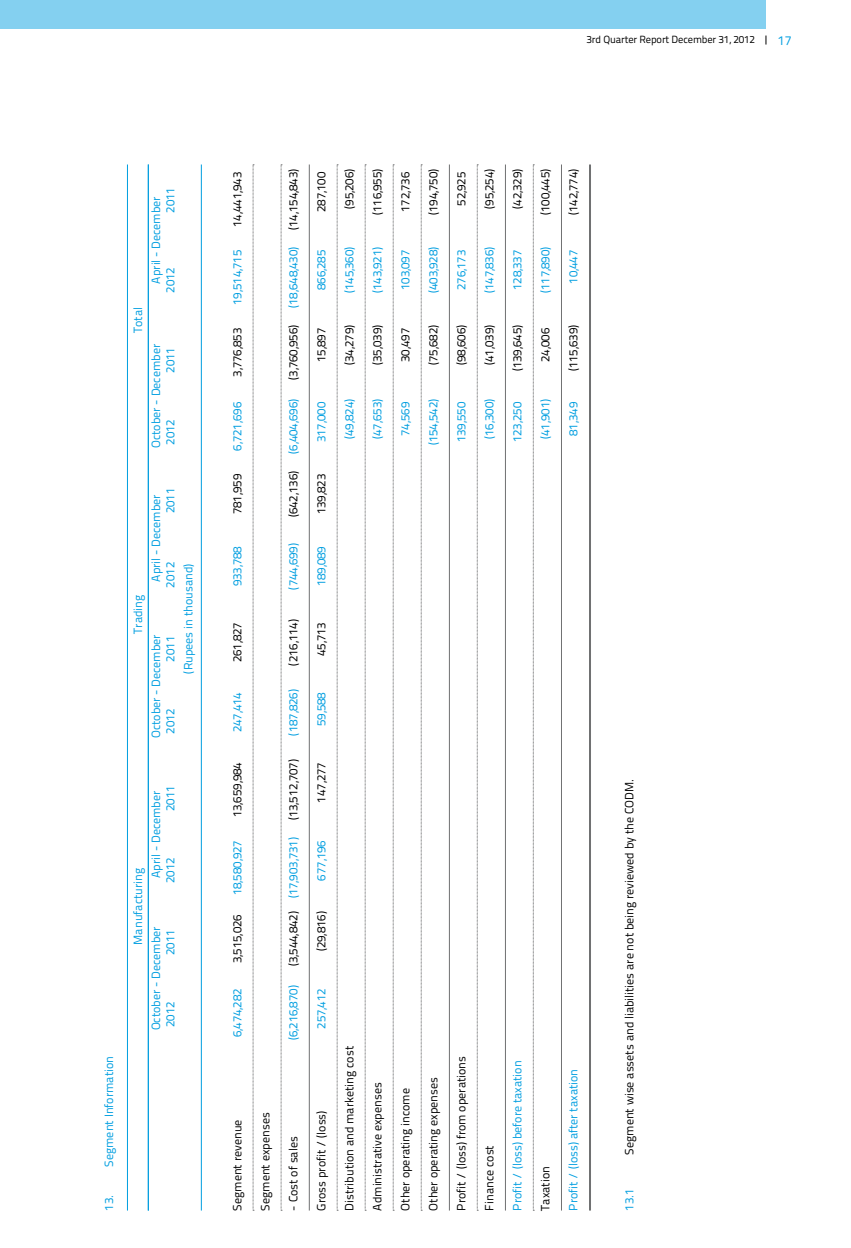
<style>
.page{position:relative;width:851px;height:1248px;background:#fff}
.page>*{position:absolute;margin:0;border:0;box-sizing:border-box;transform-origin:0 0}
.t1{font:13px "Titillium Text 22 L";color:#009ee0}
.t2{font:12px "Titillium Text 22 L";color:#009ee0}
.t3{font:12px "Titillium Text 22 L";color:#000}
.t4{font:10.4px "Titillium Text 22 L";letter-spacing:-.01em;color:#000}
.s1{color:#000}
</style>
<div class="page">
<div style="left:0;top:0;width:765px;height:28px;background:#84d0f0"></div>
<hr style="left:127px;top:164px;width:1px;height:1046px;background:#009ee0">
<hr style="left:148px;top:164px;width:1px;height:1046px;background:#009ee0">
<hr style="left:201px;top:164px;width:1px;height:1046px;background:#009ee0">
<svg style="left:253px;top:164px;width:1px;height:1046px"></svg>
<svg style="left:281px;top:164px;width:1px;height:1046px"></svg>
<hr style="left:309px;top:164px;width:1px;height:1046px;background:#707172">
<svg style="left:337px;top:164px;width:1px;height:1046px"></svg>
<svg style="left:365px;top:164px;width:1px;height:1046px"></svg>
<svg style="left:393px;top:164px;width:1px;height:1046px"></svg>
<svg style="left:421px;top:164px;width:1px;height:1046px"></svg>
<hr style="left:449px;top:164px;width:1px;height:1046px;background:#707172">
<svg style="left:477px;top:164px;width:1px;height:1046px"></svg>
<hr style="left:505px;top:164px;width:1px;height:1046px;background:#707172">
<svg style="left:533px;top:164px;width:1px;height:1046px"></svg>
<hr style="left:561px;top:164px;width:1px;height:1046px;background:#707172">
<hr style="left:589px;top:164px;width:2px;height:1046px;background:#707172">
<p class="t4" style="left:586px;top:32px;width:170px">3rd Quarter Report December 31, 2012</p>
<p class="t1" style="left:777px;top:30px;width:15px">17</p>
<p class="t2" style="left:129px;top:333px;width:27px;rotate:-90deg">Total</p>
<p class="t2" style="left:161px;top:213px;width:27px;rotate:-90deg">2011</p>
<p class="t2" style="left:147px;top:283px;width:89px;rotate:-90deg">April - December</p>
<p class="t2" style="left:161px;top:293px;width:27px;rotate:-90deg">2012</p>
<p class="t2" style="left:147px;top:448px;width:105px;rotate:-90deg">October - December</p>
<p class="t2" style="left:161px;top:373px;width:27px;rotate:-90deg">2011</p>
<p class="t2" style="left:161px;top:445px;width:27px;rotate:-90deg">2012</p>
<p class="t2" style="left:161px;top:513px;width:27px;rotate:-90deg">2011</p>
<p class="t2" style="left:147px;top:581px;width:89px;rotate:-90deg">April - December</p>
<p class="t2" style="left:161px;top:587px;width:27px;rotate:-90deg">2012</p>
<p class="t2" style="left:129px;top:633px;width:40px;rotate:-90deg">Trading</p>
<p class="t2" style="left:147px;top:738px;width:105px;rotate:-90deg">October - December</p>
<p class="t2" style="left:161px;top:661px;width:27px;rotate:-90deg">2011</p>
<p class="t2" style="left:161px;top:733px;width:27px;rotate:-90deg">2012</p>
<p class="t2" style="left:179px;top:673px;width:111px;rotate:-90deg">(Rupees in thousand)</p>
<p class="t2" style="left:100px;top:1210px;width:156px;rotate:-90deg">13. Segment Information</p>
<p class="t2" style="left:161px;top:811px;width:27px;rotate:-90deg">2011</p>
<p class="t2" style="left:147px;top:877px;width:89px;rotate:-90deg">April - December</p>
<p class="t2" style="left:161px;top:883px;width:27px;rotate:-90deg">2012</p>
<p class="t2" style="left:129px;top:944px;width:78px;rotate:-90deg">Manufacturing</p>
<p class="t2" style="left:147px;top:1030px;width:105px;rotate:-90deg">October - December</p>
<p class="t2" style="left:161px;top:955px;width:27px;rotate:-90deg">2011</p>
<p class="t2" style="left:161px;top:1027px;width:27px;rotate:-90deg">2012</p>
<p class="t3" style="left:228px;top:227px;width:56px;rotate:-90deg">14,441,943</p>
<p class="t2" style="left:228px;top:305px;width:56px;rotate:-90deg">19,514,715</p>
<p class="t3" style="left:228px;top:376px;width:50px;rotate:-90deg">3,776,853</p>
<p class="t2" style="left:228px;top:450px;width:50px;rotate:-90deg">6,721,696</p>
<p class="t3" style="left:228px;top:514px;width:42px;rotate:-90deg">781,959</p>
<p class="t2" style="left:228px;top:586px;width:42px;rotate:-90deg">933,788</p>
<p class="t3" style="left:228px;top:662px;width:42px;rotate:-90deg">261,827</p>
<p class="t2" style="left:228px;top:732px;width:42px;rotate:-90deg">247,414</p>
<p class="t3" style="left:228px;top:817px;width:56px;rotate:-90deg">13,659,984</p>
<p class="t2" style="left:228px;top:895px;width:56px;rotate:-90deg">18,580,927</p>
<p class="t3" style="left:228px;top:962px;width:50px;rotate:-90deg">3,515,026</p>
<p class="t2" style="left:228px;top:1036px;width:50px;rotate:-90deg">6,474,282</p>
<p class="t3" style="left:284px;top:230px;width:63px;rotate:-90deg">(14,154,843)</p>
<p class="t2" style="left:284px;top:308px;width:63px;rotate:-90deg">(18,648,430)</p>
<p class="t3" style="left:284px;top:380px;width:56px;rotate:-90deg">(3,760,956)</p>
<p class="t2" style="left:284px;top:454px;width:56px;rotate:-90deg">(6,404,696)</p>
<p class="t3" style="left:284px;top:517px;width:48px;rotate:-90deg">(642,136)</p>
<p class="t2" style="left:284px;top:589px;width:48px;rotate:-90deg">(744,699)</p>
<p class="t3" style="left:284px;top:665px;width:48px;rotate:-90deg">(216,114)</p>
<p class="t2" style="left:284px;top:735px;width:48px;rotate:-90deg">(187,826)</p>
<p class="t3" style="left:284px;top:820px;width:63px;rotate:-90deg">(13,512,707)</p>
<p class="t2" style="left:284px;top:966px;width:130px;rotate:-90deg"><span class="s1">(3,544,842)</span> (17,903,731)</p>
<p class="t2" style="left:284px;top:1040px;width:56px;rotate:-90deg">(6,216,870)</p>
<p class="t3" style="left:228px;top:1210px;width:92px;rotate:-90deg">Segment revenue</p>
<p class="t3" style="left:256px;top:1210px;width:99px;rotate:-90deg">Segment expenses</p>
<p class="t3" style="left:284px;top:1210px;width:76px;rotate:-90deg">- Cost of sales</p>
<p class="t3" style="left:312px;top:212px;width:42px;rotate:-90deg">287,100</p>
<p class="t2" style="left:312px;top:290px;width:42px;rotate:-90deg">866,285</p>
<p class="t3" style="left:312px;top:362px;width:35px;rotate:-90deg">15,897</p>
<p class="t2" style="left:312px;top:442px;width:42px;rotate:-90deg">317,000</p>
<p class="t3" style="left:312px;top:514px;width:42px;rotate:-90deg">139,823</p>
<p class="t2" style="left:312px;top:586px;width:42px;rotate:-90deg">189,089</p>
<p class="t3" style="left:312px;top:656px;width:35px;rotate:-90deg">45,713</p>
<p class="t2" style="left:312px;top:726px;width:35px;rotate:-90deg">59,588</p>
<p class="t3" style="left:312px;top:802px;width:42px;rotate:-90deg">147,277</p>
<p class="t2" style="left:312px;top:880px;width:42px;rotate:-90deg">677,196</p>
<p class="t3" style="left:312px;top:951px;width:42px;rotate:-90deg">(29,816)</p>
<p class="t2" style="left:312px;top:1028px;width:42px;rotate:-90deg">257,412</p>
<p class="t3" style="left:312px;top:1210px;width:101px;rotate:-90deg">Gross profit / (loss)</p>
<p class="t3" style="left:340px;top:209px;width:42px;rotate:-90deg">(95,206)</p>
<p class="t2" style="left:340px;top:293px;width:48px;rotate:-90deg">(145,360)</p>
<p class="t3" style="left:340px;top:365px;width:42px;rotate:-90deg">(34,279)</p>
<p class="t2" style="left:340px;top:439px;width:42px;rotate:-90deg">(49,824)</p>
<p class="t3" style="left:368px;top:215px;width:48px;rotate:-90deg">(116,955)</p>
<p class="t2" style="left:368px;top:293px;width:48px;rotate:-90deg">(143,921)</p>
<p class="t3" style="left:368px;top:365px;width:42px;rotate:-90deg">(35,039)</p>
<p class="t2" style="left:368px;top:439px;width:42px;rotate:-90deg">(47,653)</p>
<p class="t3" style="left:340px;top:1210px;width:166px;rotate:-90deg">Distribution and marketing cost</p>
<p class="t3" style="left:368px;top:1210px;width:130px;rotate:-90deg">Administrative expenses</p>
<p class="t3" style="left:396px;top:212px;width:42px;rotate:-90deg">172,736</p>
<p class="t3" style="left:424px;top:215px;width:48px;rotate:-90deg">(194,750)</p>
<p class="t3" style="left:452px;top:206px;width:35px;rotate:-90deg">52,925</p>
<p class="t3" style="left:480px;top:209px;width:42px;rotate:-90deg">(95,254)</p>
<p class="t2" style="left:396px;top:290px;width:42px;rotate:-90deg">103,097</p>
<p class="t2" style="left:424px;top:293px;width:48px;rotate:-90deg">(403,928)</p>
<p class="t2" style="left:452px;top:290px;width:42px;rotate:-90deg">276,173</p>
<p class="t2" style="left:480px;top:293px;width:48px;rotate:-90deg">(147,836)</p>
<p class="t3" style="left:396px;top:362px;width:35px;rotate:-90deg">30,497</p>
<p class="t3" style="left:424px;top:365px;width:42px;rotate:-90deg">(75,682)</p>
<p class="t3" style="left:452px;top:365px;width:42px;rotate:-90deg">(98,606)</p>
<p class="t3" style="left:480px;top:365px;width:42px;rotate:-90deg">(41,039)</p>
<p class="t2" style="left:396px;top:436px;width:35px;rotate:-90deg">74,569</p>
<p class="t2" style="left:424px;top:445px;width:48px;rotate:-90deg">(154,542)</p>
<p class="t2" style="left:452px;top:442px;width:42px;rotate:-90deg">139,550</p>
<p class="t2" style="left:480px;top:439px;width:42px;rotate:-90deg">(16,300)</p>
<p class="t3" style="left:396px;top:1210px;width:124px;rotate:-90deg">Other operating income</p>
<p class="t3" style="left:424px;top:1210px;width:135px;rotate:-90deg">Other operating expenses</p>
<p class="t3" style="left:452px;top:1210px;width:156px;rotate:-90deg">Profit / (loss) from operations</p>
<p class="t3" style="left:480px;top:1210px;width:67px;rotate:-90deg">Finance cost</p>
<p class="t3" style="left:508px;top:209px;width:42px;rotate:-90deg">(42,329)</p>
<p class="t2" style="left:508px;top:290px;width:42px;rotate:-90deg">128,337</p>
<p class="t3" style="left:508px;top:371px;width:48px;rotate:-90deg">(139,645)</p>
<p class="t2" style="left:508px;top:442px;width:42px;rotate:-90deg">123,250</p>
<p class="t3" style="left:536px;top:215px;width:48px;rotate:-90deg">(100,445)</p>
<p class="t2" style="left:536px;top:293px;width:48px;rotate:-90deg">(117,890)</p>
<p class="t3" style="left:536px;top:362px;width:35px;rotate:-90deg">24,006</p>
<p class="t2" style="left:536px;top:439px;width:42px;rotate:-90deg">(41,901)</p>
<p class="t2" style="left:508px;top:1210px;width:151px;rotate:-90deg">Profit / (loss) before taxation</p>
<p class="t3" style="left:536px;top:1210px;width:46px;rotate:-90deg">Taxation</p>
<p class="t3" style="left:564px;top:215px;width:48px;rotate:-90deg">(142,774)</p>
<p class="t2" style="left:564px;top:284px;width:35px;rotate:-90deg">10,447</p>
<p class="t3" style="left:564px;top:371px;width:48px;rotate:-90deg">(115,639)</p>
<p class="t2" style="left:564px;top:436px;width:35px;rotate:-90deg">81,349</p>
<p class="t2" style="left:564px;top:1210px;width:143px;rotate:-90deg">Profit / (loss) after taxation</p>
<p class="t3" style="left:620px;top:1154px;width:377px;rotate:-90deg">Segment wise assets and liabilities are not being reviewed by the CODM.</p>
<p class="t2" style="left:620px;top:1210px;width:24px;rotate:-90deg">13.1</p>
</div>
